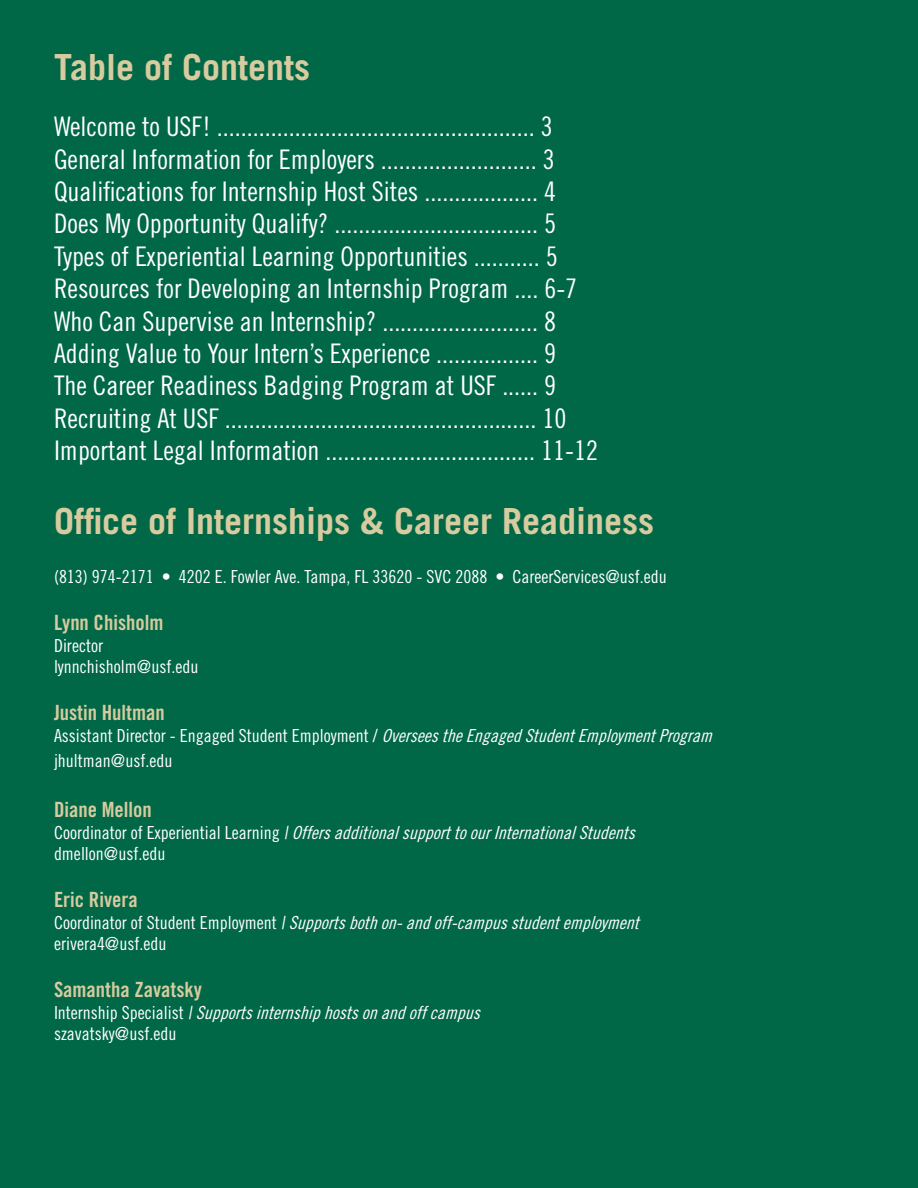
<style>
.page{position:relative;width:918px;height:1188px;background:#006847}
.page>*{position:absolute;margin:0;border:0;box-sizing:border-box;transform-origin:0 0}
.t1{font:700 36px "Trade Gothic LT Std";color:#d7cb9f}
.t2{font:27px "Trade Gothic LT Std Cn 18";color:#fff}
.t3{font:21px "Trade Gothic LT Std Bd Cn 20";color:#d7cb9f}
.t4{font:18px "Trade Gothic LT Std Cn 18";color:#fff}
.t5{font:italic 18px "Trade Gothic LT Std Cn 18";color:#fff}
.s1{font-style:italic}
.s2{font-style:normal}
</style>
<div class="page">
<p class="t1" style="left:54px;top:45px;width:258px">Table of Contents</p>
<p class="t2" style="left:54px;top:110px;width:500px">Welcome to USF! ..................................................... 3</p>
<p class="t2" style="left:54px;top:143px;width:502px">General Information for Employers .......................... 3</p>
<p class="t2" style="left:54px;top:175px;width:504px">Qualifications for Internship Host Sites ................... 4</p>
<p class="t2" style="left:54px;top:208px;width:504px">Does My Opportunity Qualify? .................................. 5</p>
<p class="t2" style="left:54px;top:240px;width:505px">Types of Experiential Learning Opportunities ........... 5</p>
<p class="t2" style="left:54px;top:272px;width:525px">Resources for Developing an Internship Program .... 6-7</p>
<p class="t2" style="left:54px;top:305px;width:504px">Who Can Supervise an Internship? .......................... 8</p>
<p class="t2" style="left:54px;top:337px;width:504px">Adding Value to Your Intern’s Experience ................. 9</p>
<p class="t2" style="left:54px;top:370px;width:504px">The Career Readiness Badging Program at USF ...... 9</p>
<p class="t2" style="left:54px;top:402px;width:514px">Recruiting At USF .................................................... 10</p>
<p class="t2" style="left:54px;top:434px;width:546px">Important Legal Information ................................... 11-12</p>
<p class="t1" style="left:54px;top:499px;width:602px">Office of Internships &amp; Career Readiness</p>
<p class="t4" style="left:54px;top:566px;width:614px">(813) 974-2171 • 4202 E. Fowler Ave. Tampa, FL 33620 - SVC 2088 • CareerServices@usf.edu</p>
<p class="t3" style="left:54px;top:610px;width:111px">Lynn Chisholm</p>
<p class="t4" style="left:54px;top:635px;width:51px">Director</p>
<p class="t4" style="left:54px;top:656px;width:146px">lynnchisholm@usf.edu</p>
<p class="t3" style="left:54px;top:700px;width:112px">Justin Hultman</p>
<p class="t4" style="left:54px;top:725px;width:665px">As s i s t a n t D i re ct o r - E n g a g e d St u d e n t E m p l oy m e n t / <span class="s1">OverseestheEngagedStudentEmploymentProgram</span></p>
<p class="t4" style="left:54px;top:750px;width:120px">jhultman@usf.edu</p>
<p class="t3" style="left:54px;top:797px;width:99px">Diane Mellon</p>
<p class="t5" style="left:54px;top:822px;width:588px"><span class="s2">C o o r d i n a t o r o f E x p e r i e n t i a l L e a r n i n g</span> | OffersadditionalsupporttoourInternationalStudents</p>
<p class="t4" style="left:54px;top:843px;width:113px">dmellon@usf.edu</p>
<p class="t3" style="left:54px;top:887px;width:85px">Eric Rivera</p>
<p class="t5" style="left:54px;top:912px;width:592px"><span class="s2">C o o r d i n a t o r o f S t u d e n t E m p l o y m e n t</span> | Supportsbothon-andoff-campusstudentemployment</p>
<p class="t4" style="left:54px;top:933px;width:114px">erivera4@usf.edu</p>
<p class="t3" style="left:54px;top:977px;width:150px">Samantha Zavatsky</p>
<p class="t5" style="left:54px;top:1002px;width:433px"><span class="s2">I n t e r n s h i p S p e c i a l i s t</span> | Supportsinternshiphostsonandoffcampus</p>
<p class="t4" style="left:54px;top:1023px;width:124px">szavatsky@usf.edu</p>
</div>
